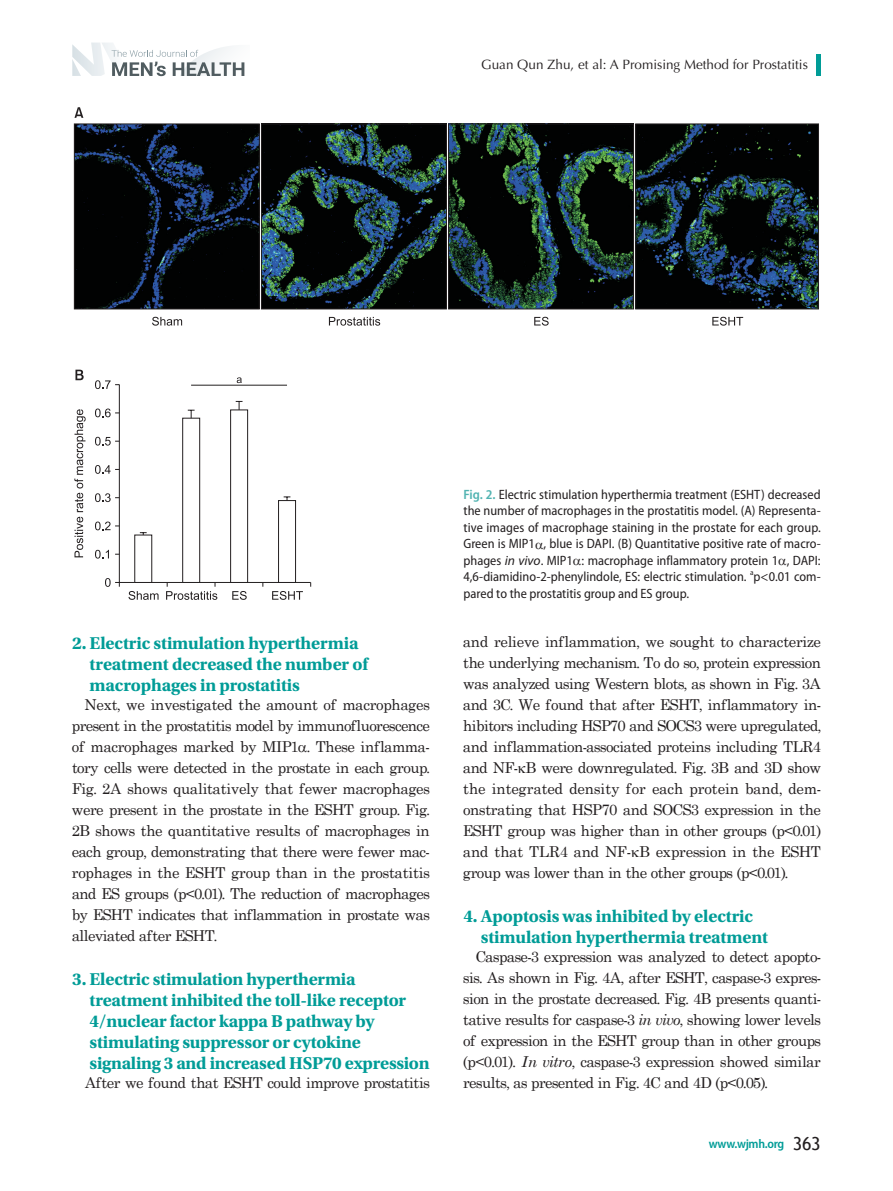
<style>
.page{position:relative;width:893px;height:1191px;background:#fff}
.page>*{position:absolute;margin:0;border:0;box-sizing:border-box;transform-origin:0 0}
._1__제목{font:700 18px/21px "Utopia Std";letter-spacing:-.01em;color:#009c97}
.본문{font:15px/21px "Century Schoolbook";letter-spacing:-.04em;color:#231f20;text-align:justify}
.표본문__Fig{font:semi-condensed 13.5px/16.5px "Myriad Pro";color:#231f20;text-align:justify}
.t1{font:13.5px "Optima LT Std";color:#231f20}
.t2{font:600 semi-condensed 12.75px "Myriad Pro";letter-spacing:-.025em;color:#009c97}
.표본문__Fig-2{font:semi-condensed 7.8px "Myriad Pro";color:#231f20}
.s1{font-weight:600;color:#51b3b1}
.s2{font-style:italic;font-stretch:normal}
.s3{font-style:italic}
.s4{font-family:"Trebuchet MS";font-weight:400;font-stretch:normal;font-size:18px;color:#231f20}
</style>
<div class="page">
<div style="left:816px;top:54px;width:5px;height:21px;background:#009c97"></div>
<svg style="left:72px;top:43px;width:173px;height:33px"></svg>
<svg style="left:152px;top:317px;width:30px;height:9px"></svg>
<svg style="left:74px;top:123px;width:745px;height:186px;background:#0f1d20"></svg>
<svg style="left:329px;top:317px;width:51px;height:9px"></svg>
<svg style="left:534px;top:317px;width:15px;height:9px"></svg>
<svg style="left:712px;top:317px;width:31px;height:9px"></svg>
<svg style="left:74px;top:409px;width:12px;height:148px"></svg>
<svg style="left:74px;top:107px;width:9px;height:11px"></svg>
<svg style="left:75px;top:370px;width:9px;height:10px"></svg>
<svg style="left:95px;top:377px;width:217px;height:223px"></svg>
<p class="t1" style="left:481px;top:57px;width:328px">Guan Qun Zhu, et al: A Promising Method for Prostatitis</p>
<p class="_1__제목" style="left:90px;top:633px;width:280px;text-indent:-17px">2. Electric stimulation hyperthermia treatment decreased the number of macrophages in prostatitis</p>
<p class="본문" style="left:72px;top:693px;width:360px;text-indent:13px">Next, we investigated the amount of macrophages present in the prostatitis model by immunofluorescence of macrophages marked by MIP1 . These inflamma&shy;tory cells were detected in the prostate in each group.<br>Fig. 2A shows qualitatively that fewer macrophages were present in the prostate in the ESHT group. Fig.<br>2B shows the quantitative results of macrophages in each group, demonstrating that there were fewer mac&shy;rophages in the ESHT group than in the prostatitis and ES groups (p&lt;0.01). The reduction of macrophages by ESHT indicates that inflammation in prostate was alleviated after ESHT.</p>
<p class="_1__제목" style="left:90px;top:969px;width:341px;text-indent:-17px">3. Electric stimulation hyperthermia treatment inhibited the toll-like receptor 4/nuclear factor kappa B pathway by stimulating suppressor or cytokine signaling 3 and increased HSP70 expression</p>
<p class="본문" style="left:85px;top:1071px;width:346px">After we found that ESHT could improve prostatitis</p>
<p class="표본문__Fig" style="left:463px;top:486px;width:359px"><span class="s1">Fig. 2.</span> Electric stimulation hyperthermia treatment (ESHT) decreased the number of macrophages in the prostatitis model. (A) Representa&shy;tive images of macrophage staining in the prostate for each group.<br>Green is MIP1 , blue is DAPI. (B) Quantitative positive rate of macro&shy;phages <span class="s2">in vivo</span>. MIP1 : macrophage inflammatory protein 1 , DAPI:<br>4,6-diamidino-2-phenylindole, ES: electric stimulation.</p>
<p class="표본문__Fig-2" style="left:750px;top:567px;width:5px">a</p>
<p class="표본문__Fig" style="left:754px;top:568px;width:69px">p&lt;0.01 com-</p>
<p class="표본문__Fig" style="left:463px;top:585px;width:227px">pared to the prostatitis group and ES group.</p>
<p class="본문" style="left:463px;top:630px;width:360px">and relieve inflammation, we sought to characterize the underlying mechanism. To do so, protein expression was analyzed using Western blots, as shown in Fig. 3A and 3C. We found that after ESHT, inflammatory in&shy;hibitors including HSP70 and SOCS3 were upregulated, and inflammation-associated proteins including TLR4 and NF- B were downregulated. Fig. 3B and 3D show the integrated density for each protein band, dem&shy;onstrating that HSP70 and SOCS3 expression in the ESHT group was higher than in other groups (p&lt;0.01) and that TLR4 and NF- B expression in the ESHT group was lower than in the other groups (p&lt;0.01).</p>
<p class="_1__제목" style="left:481px;top:906px;width:289px;text-indent:-17px">4. Apoptosis was inhibited by electric stimulation hyperthermia treatment</p>
<p class="본문" style="left:463px;top:945px;width:360px;text-indent:13px">Caspase-3 expression was analyzed to detect apopto&shy;sis. As shown in Fig. 4A, after ESHT, caspase-3 expres&shy;sion in the prostate decreased. Fig. 4B presents quanti&shy;tative results for caspase-3 <span class="s3">in vivo</span>, showing lower levels of expression in the ESHT group than in other groups (p&lt;0.01). <span class="s3">In vitro</span>, caspase-3 expression showed similar results, as presented in Fig. 4C and 4D (p&lt;0.05).</p>
<p class="t2" style="left:709px;top:1135px;width:113px">www.wjmh.org <span class="s4">363</span></p>
</div>
